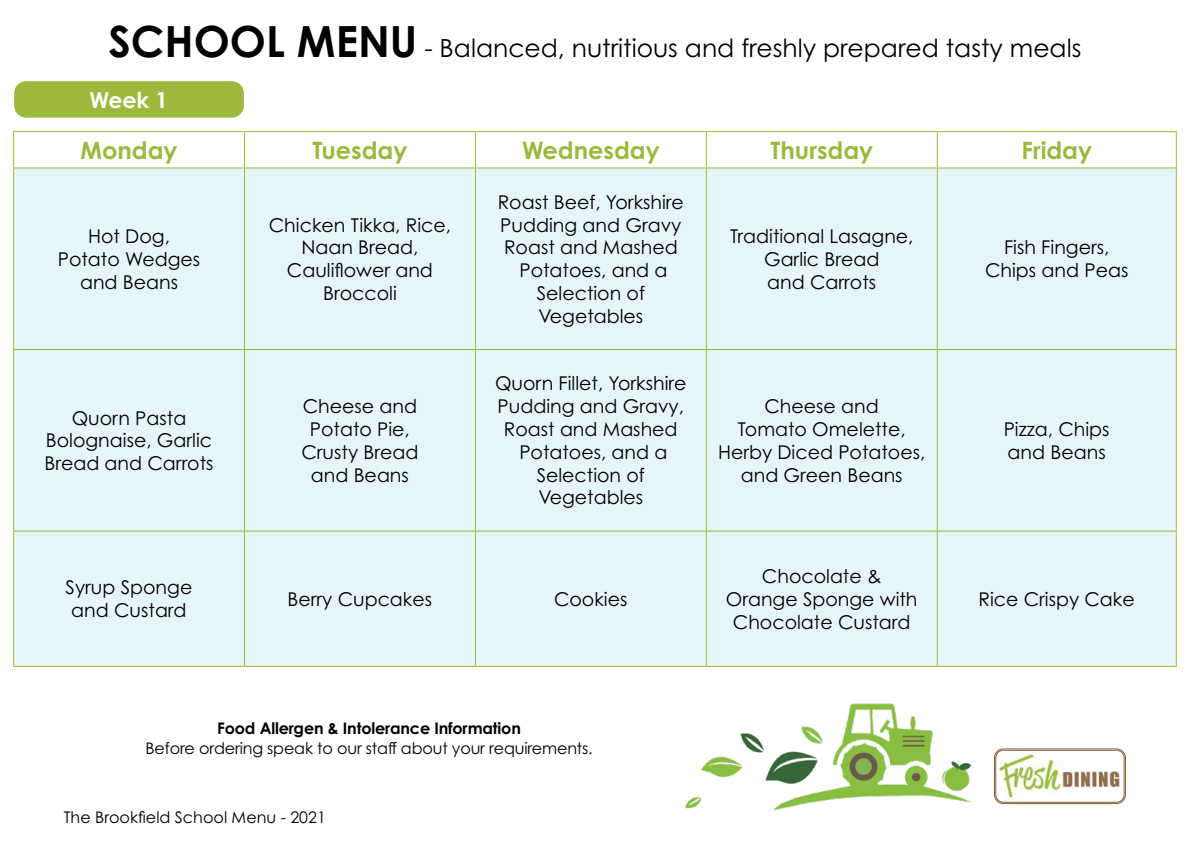
<style>
.page{position:relative;width:1191px;height:842px;background:#fff}
.page>*{position:absolute;margin:0;border:0;box-sizing:border-box;transform-origin:0 0}
.t1{font:25px "Century Gothic Pro";color:#000}
.t2{font:700 24px "Century Gothic Pro";color:#9bb93c}
.t3{font:700 22px "Century Gothic Pro";color:#fff}
.t4{font:19px/22.8px "Century Gothic Pro";color:#000;text-align:center}
.t5{font:16px "Century Gothic Pro";letter-spacing:-.01em;color:#000}
.t6{font:700 16px "Century Gothic Pro";letter-spacing:-.01em;color:#000}
.s1{font-weight:700;font-size:43px}
</style>
<div class="page">
<img style="left:995px;top:750px;width:130px;height:53px">
<div style="left:994px;top:748px;width:132px;height:56px;border:1px solid #825f40;border-radius:9px"></div>
<div style="left:995px;top:750px;width:129px;height:52px;border:1px solid #825f40;border-radius:8px"></div>
<img style="left:685px;top:703px;width:287px;height:108px">
<div style="left:14px;top:168px;width:1161px;height:498px;background:#e6f5f8"></div>
<hr style="left:13px;top:131px;width:231px;height:1px;background:#9bb93c">
<hr style="left:13px;top:132px;width:1px;height:35px;background:#9bb93c">
<hr style="left:244px;top:131px;width:231px;height:1px;background:#9bb93c">
<hr style="left:244px;top:132px;width:1px;height:35px;background:#9bb93c">
<hr style="left:475px;top:131px;width:231px;height:1px;background:#9bb93c">
<hr style="left:475px;top:132px;width:1px;height:35px;background:#9bb93c">
<hr style="left:706px;top:131px;width:231px;height:1px;background:#9bb93c">
<hr style="left:706px;top:132px;width:1px;height:35px;background:#9bb93c">
<hr style="left:937px;top:131px;width:239px;height:1px;background:#9bb93c">
<hr style="left:936px;top:132px;width:1px;height:35px;background:#9bb93c">
<hr style="left:1175px;top:132px;width:1px;height:35px;background:#9bb93c">
<hr style="left:13px;top:167px;width:231px;height:1px;background:#9bb93c">
<hr style="left:13px;top:168px;width:1px;height:181px;background:#9bb93c">
<hr style="left:244px;top:167px;width:231px;height:1px;background:#9bb93c">
<hr style="left:244px;top:168px;width:1px;height:181px;background:#9bb93c">
<hr style="left:475px;top:167px;width:231px;height:1px;background:#9bb93c">
<hr style="left:475px;top:168px;width:1px;height:181px;background:#9bb93c">
<hr style="left:706px;top:167px;width:231px;height:1px;background:#9bb93c">
<hr style="left:706px;top:168px;width:1px;height:181px;background:#9bb93c">
<hr style="left:937px;top:167px;width:239px;height:1px;background:#9bb93c">
<hr style="left:936px;top:168px;width:1px;height:181px;background:#9bb93c">
<hr style="left:1175px;top:168px;width:1px;height:181px;background:#9bb93c">
<hr style="left:13px;top:349px;width:231px;height:1px;background:#9bb93c">
<hr style="left:13px;top:350px;width:1px;height:181px;background:#9bb93c">
<hr style="left:244px;top:349px;width:231px;height:1px;background:#9bb93c">
<hr style="left:244px;top:350px;width:1px;height:181px;background:#9bb93c">
<hr style="left:475px;top:349px;width:231px;height:1px;background:#9bb93c">
<hr style="left:475px;top:350px;width:1px;height:181px;background:#9bb93c">
<hr style="left:706px;top:349px;width:231px;height:1px;background:#9bb93c">
<hr style="left:706px;top:350px;width:1px;height:181px;background:#9bb93c">
<hr style="left:937px;top:349px;width:239px;height:1px;background:#9bb93c">
<hr style="left:936px;top:350px;width:1px;height:181px;background:#9bb93c">
<hr style="left:1175px;top:350px;width:1px;height:181px;background:#9bb93c">
<hr style="left:13px;top:531px;width:231px;height:1px;background:#9bb93c">
<hr style="left:13px;top:532px;width:1px;height:134px;background:#9bb93c">
<hr style="left:244px;top:531px;width:231px;height:1px;background:#9bb93c">
<hr style="left:244px;top:532px;width:1px;height:134px;background:#9bb93c">
<hr style="left:475px;top:531px;width:231px;height:1px;background:#9bb93c">
<hr style="left:475px;top:532px;width:1px;height:134px;background:#9bb93c">
<hr style="left:706px;top:531px;width:231px;height:1px;background:#9bb93c">
<hr style="left:706px;top:532px;width:1px;height:134px;background:#9bb93c">
<hr style="left:937px;top:531px;width:239px;height:1px;background:#9bb93c">
<hr style="left:936px;top:532px;width:1px;height:134px;background:#9bb93c">
<hr style="left:1175px;top:532px;width:1px;height:134px;background:#9bb93c">
<hr style="left:13px;top:666px;width:231px;height:1px;background:#9bb93c">
<hr style="left:244px;top:666px;width:231px;height:1px;background:#9bb93c">
<hr style="left:475px;top:666px;width:231px;height:1px;background:#9bb93c">
<hr style="left:706px;top:666px;width:231px;height:1px;background:#9bb93c">
<hr style="left:937px;top:666px;width:239px;height:1px;background:#9bb93c">
<div style="left:14px;top:81px;width:230px;height:37px;background:#9bb93c;border-radius:12px"></div>
<h1 class="t1" style="left:109px;top:33px;width:974px"><span class="s1">SCHOOL MENU</span> - Balanced, nutritious and freshly prepared tasty meals</h1>
<p class="t3" style="left:90px;top:86px;width:80px">Week 1</p>
<p class="t2" style="left:81px;top:135px;width:98px">Monday</p>
<p class="t2" style="left:313px;top:135px;width:96px">Tuesday</p>
<p class="t2" style="left:522px;top:135px;width:139px">Wednesday</p>
<p class="t2" style="left:770px;top:135px;width:104px">Thursday</p>
<p class="t2" style="left:1021px;top:135px;width:72px">Friday</p>
<p class="t4" style="left:58px;top:224px;width:144px">Hot Dog,<br>Potato Wedges and Beans</p>
<p class="t4" style="left:269px;top:213px;width:184px">Chicken Tikka, Rice,<br>Naan Bread,<br>Cauliflower and<br>Broccoli</p>
<p class="t4" style="left:44px;top:406px;width:171px">Quorn Pasta<br>Bolognaise, Garlic<br>Bread and Carrots</p>
<p class="t4" style="left:301px;top:395px;width:118px">Cheese and<br>Potato Pie,<br>Crusty Bread and Beans</p>
<p class="t4" style="left:498px;top:190px;width:188px">Roast Beef, Yorkshire<br>Pudding and Gravy<br>Roast and Mashed<br>Potatoes, and a<br>Selection of<br>Vegetables</p>
<p class="t4" style="left:495px;top:372px;width:193px">Quorn Fillet, Yorkshire<br>Pudding and Gravy,<br>Roast and Mashed<br>Potatoes, and a<br>Selection of<br>Vegetables</p>
<p class="t4" style="left:66px;top:576px;width:128px">Syrup Sponge and Custard</p>
<p class="t4" style="left:287px;top:587px;width:146px">Berry Cupcakes</p>
<p class="t4" style="left:554px;top:587px;width:75px">Cookies</p>
<p class="t4" style="left:730px;top:224px;width:185px">Traditional Lasagne,<br>Garlic Bread<br>and Carrots</p>
<p class="t4" style="left:985px;top:236px;width:145px">Fish Fingers,<br>Chips and Peas</p>
<p class="t4" style="left:718px;top:395px;width:209px">Cheese and<br>Tomato Omelette,<br>Herby Diced Potatoes, and Green Beans</p>
<p class="t4" style="left:726px;top:564px;width:193px">Chocolate &amp;<br>Orange Sponge with<br>Chocolate Custard</p>
<p class="t4" style="left:1003px;top:417px;width:107px;text-align:left">Pizza, Chips and Beans</p>
<p class="t4" style="left:978px;top:587px;width:158px">Rice Crispy Cake</p>
<p class="t6" style="left:217px;top:718px;width:305px">Food Allergen &amp; Intolerance Information</p>
<p class="t5" style="left:146px;top:738px;width:448px">Before ordering speak to our staff about your requirements.</p>
<p class="t5" style="left:64px;top:807px;width:264px">The Brookfield School Menu - 2021</p>
</div>
